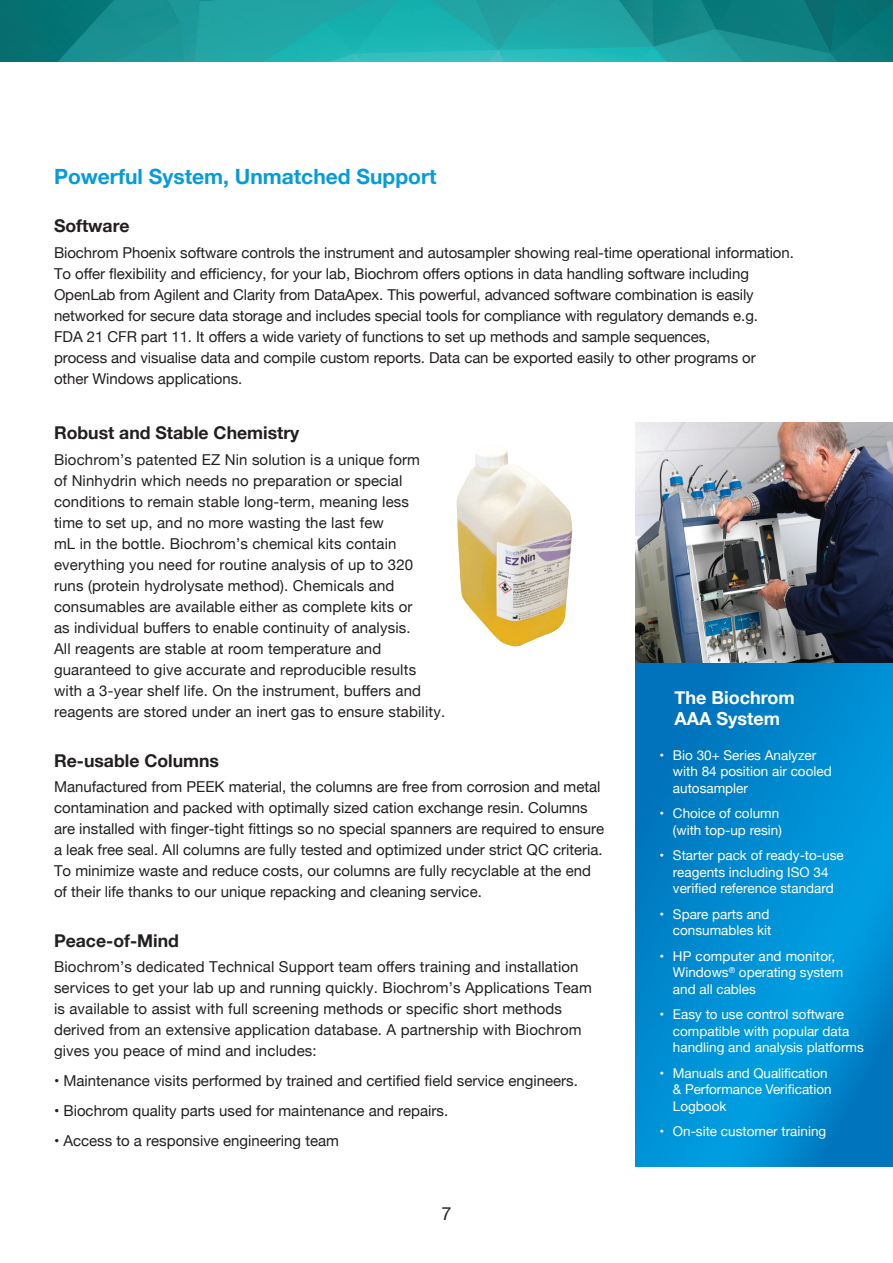
<style>
.page{position:relative;width:893px;height:1263px;background:#fff}
.page>*{position:absolute;margin:0;border:0;box-sizing:border-box;transform-origin:0 0}
.t1{font:700 21px "Helvetica Neue";color:#069bda}
.t2{font:700 18px/21px "Helvetica Neue";color:#fff}
.t3{font:18px "Helvetica Neue";color:#231f20}
.t4{font:700 17.7px "Helvetica Neue";color:#231f20}
.t5{font:15px/21px "Helvetica Neue";color:#231f20}
.t6{font:13.5px/16.5px "Helvetica Neue";color:#fff}
</style>
<div class="page">
<img style="left:456px;top:450px;width:116px;height:197px">
<svg style="left:635px;top:663px;width:258px;height:503px;background:#008acf"></svg>
<img style="left:635px;top:422px;width:258px;height:241px">
<img style="left:0;top:0;width:893px;height:62px">
<h1 class="t1" style="left:54px;top:160px;width:384px">Powerful System, Unmatched Support</h1>
<p class="t4" style="left:54px;top:212px;width:77px">Software</p>
<p class="t5" style="left:54px;top:243px;width:741px">Biochrom Phoenix software controls the instrument and autosampler showing real-time operational information.<br>To offer flexibility and efficiency, for your lab, Biochrom offers options in data handling software including OpenLab from Agilent and Clarity from DataApex. This powerful, advanced software combination is easily networked for secure data storage and includes special tools for compliance with regulatory demands e.g.<br>FDA 21 CFR part 11. It offers a wide variety of functions to set up methods and sample sequences,<br>process and visualise data and compile custom reports. Data can be exported easily to other programs or<br>other Windows applications.</p>
<p class="t4" style="left:54px;top:419px;width:247px">Robust and Stable Chemistry</p>
<p class="t5" style="left:54px;top:450px;width:393px">Biochrom’s patented EZ Nin solution is a unique form<br>of Ninhydrin which needs no preparation or special conditions to remain stable long-term, meaning less<br>time to set up, and no more wasting the last few<br>mL in the bottle. Biochrom’s chemical kits contain everything you need for routine analysis of up to 320 runs (protein hydrolysate method). Chemicals and consumables are available either as complete kits or<br>as individual buffers to enable continuity of analysis.<br>All reagents are stable at room temperature and guaranteed to give accurate and reproducible results with a 3-year shelf life. On the instrument, buffers and reagents are stored under an inert gas to ensure stability.</p>
<p class="t4" style="left:54px;top:746px;width:167px">Re-usable Columns</p>
<p class="t5" style="left:54px;top:777px;width:552px">Manufactured from PEEK material, the columns are free from corrosion and metal contamination and packed with optimally sized cation exchange resin. Columns are installed with finger-tight fittings so no special spanners are required to ensure a leak free seal. All columns are fully tested and optimized under strict QC criteria.<br>To minimize waste and reduce costs, our columns are fully recyclable at the end of their life thanks to our unique repacking and cleaning service.</p>
<p class="t4" style="left:54px;top:926px;width:126px">Peace-of-Mind</p>
<p class="t5" style="left:54px;top:957px;width:539px">Biochrom’s dedicated Technical Support team offers training and installation services to get your lab up and running quickly. Biochrom’s Applications Team is available to assist with full screening methods or specific short methods derived from an extensive application database. A partnership with Biochrom gives you peace of mind and includes:</p>
<p class="t5" style="left:54px;top:1071px;width:525px">• Maintenance visits performed by trained and certified field service engineers.</p>
<p class="t5" style="left:54px;top:1101px;width:396px">• Biochrom quality parts used for maintenance and repairs.</p>
<p class="t5" style="left:54px;top:1131px;width:287px">• Access to a responsive engineering team</p>
<p class="t2" style="left:674px;top:688px;width:122px">The Biochrom<br>AAA System</p>
<p class="t6" style="left:673px;top:747px;width:160px;text-indent:-14px">• Bio 30+ Series Analyzer with 84 position air cooled autosampler</p>
<p class="t6" style="left:659px;top:806px;width:124px;text-align:right">• Choice of column (with top-up resin)</p>
<p class="t6" style="left:659px;top:848px;width:186px;text-align:center">• Starter pack of ready-to-use reagents including ISO 34 verified reference standard</p>
<p class="t6" style="left:659px;top:906px;width:114px;text-align:right">• Spare parts and consumables kit</p>
<p class="t6" style="left:673px;top:948px;width:172px;text-indent:-13px">• HP computer and monitor,<br>Windows<sup>®</sup> operating system and all cables</p>
<p class="t6" style="left:673px;top:1007px;width:192px;text-indent:-14px">• Easy to use control software compatible with popular data handling and analysis platforms</p>
<p class="t6" style="left:673px;top:1065px;width:160px;text-indent:-14px">• Manuals and Qualification &amp; Performance Verification<br>Logbook</p>
<p class="t6" style="left:659px;top:1124px;width:168px">• On-site customer training</p>
<p class="t3" style="left:441px;top:1201px;width:12px">7</p>
</div>
